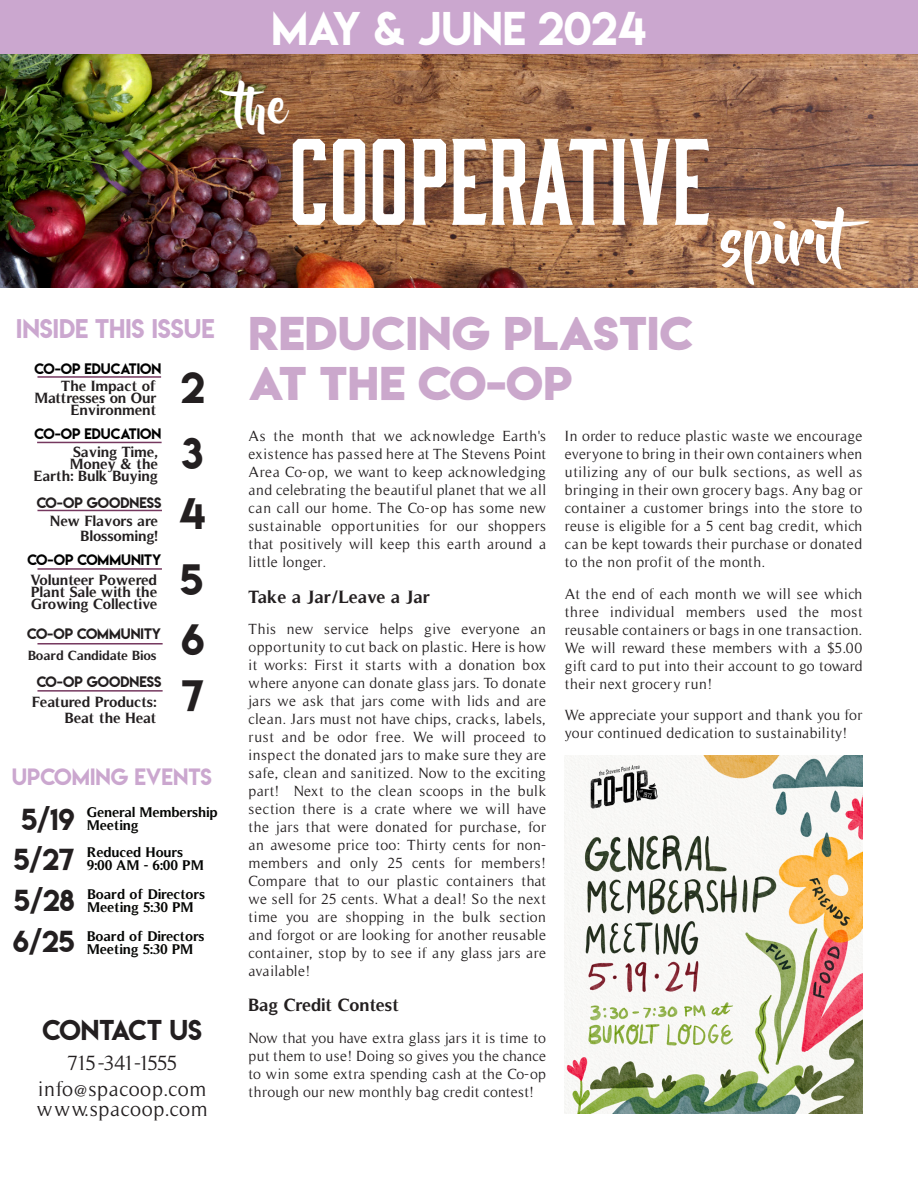
<style>
.page{position:relative;width:918px;height:1188px;background:#fff}
.page>*{position:absolute;margin:0;border:0;box-sizing:border-box;transform-origin:0 0}
.content_body{font:124.5px "Moonshiner";color:#fff}
.content_body-2{font:61.5px "Beyond The Mountains";color:#fff}
.content_body-3{font:48px "Beyond The Mountains";color:#fff}
.t1{font:42px "Lemon Milkbold";letter-spacing:.01em;color:#cba8cc}
.news_title_flash{font:42px "Lemon Milk";color:#fff}
.toc_numbers{font:39px "Lemon Milk";color:#231f20}
.t2{font:27px "Lemon Milk";color:#231f20}
.contact_heading{font:25.5px "Lemon Milk";color:#231f20}
.t3{font:24px "Lemon Milk";color:#cba7cf}
.contact_body{font:21px "Timeless";letter-spacing:.02em;color:#231f20}
.t4{font:21px "Lemon Milk";color:#cba7cf}
.contact_body-2{font:21px "Timeless";letter-spacing:-.085em;color:#231f20}
.t5{font:700 18px "Timeless";color:#231f20}
.t6{font:15px/18px "Timeless";letter-spacing:.025em;color:#231f20;text-align:justify}
.TOC_content{font:700 15px/12px "Timeless";color:#231f20;text-align:right}
.TOC_content-2{font:700 14.25px "Timeless";color:#040503}
.textbox_heading{font:13.5px "Lemon Milk";color:#000}
.textbox_heading-2{font:13.5px "Lemon Milk";color:#231f20}
.TOC_content-3{font:700 13.5px "Timeless";color:#231f20}
</style>
<div class="page">
<div style="left:0;top:0;width:918px;height:81px;background:#cba7cf"></div>
<img style="left:0;top:54px;width:918px;height:233px">
<hr style="left:37px;top:376px;width:124px;height:2px;background:#75385f">
<hr style="left:37px;top:568px;width:125px;height:2px;background:#75385f">
<hr style="left:37px;top:510px;width:125px;height:1px;background:#75385f">
<hr style="left:37px;top:643px;width:126px;height:2px;background:#75385f">
<hr style="left:37px;top:690px;width:126px;height:2px;background:#75385f">
<hr style="left:37px;top:442px;width:125px;height:1px;background:#75385f">
<img style="left:565px;top:755px;width:297px;height:359px">
<p class="news_title_flash" style="left:271px;top:-2px;width:376px">MAY &amp; JUNE 2024</p>
<p class="content_body-3" style="left:232px;top:80px;width:55px">th e</p>
<p class="content_body" style="left:289px;top:112px;width:423px">COOPERATIVE</p>
<p class="content_body-2" style="left:720px;top:207px;width:167px">spirit</p>
<p class="t3" style="left:16px;top:311px;width:200px">INSIDE THIS ISSUE</p>
<p class="textbox_heading" style="left:35px;top:359px;width:128px">CO-OP EDUCATION</p>
<p class="TOC_content" style="left:35px;top:380px;width:124px">The Impact of<br>Mattresses on Our<br>Environment</p>
<p class="toc_numbers" style="left:181px;top:360px;width:25px">2</p>
<p class="t1" style="left:249px;top:303px;width:446px">REDUCING PLASTIC</p>
<p class="t1" style="left:249px;top:354px;width:326px">AT THE CO-OP</p>
<p class="textbox_heading" style="left:35px;top:424px;width:128px">CO-OP EDUCATION</p>
<p class="TOC_content" style="left:34px;top:446px;width:126px">Saving Time,<br>Money &amp; the<br>Earth: Bulk Buying</p>
<p class="TOC_content" style="left:50px;top:514px;width:109px">New Flavors are</p>
<p class="TOC_content" style="left:81px;top:530px;width:79px">Blossoming!</p>
<p class="textbox_heading-2" style="left:37px;top:493px;width:126px">CO-OP GOODNESS</p>
<p class="textbox_heading" style="left:27px;top:550px;width:136px">CO-OP COMMUNITY</p>
<p class="TOC_content" style="left:30px;top:574px;width:129px;text-align:justify">Volunteer Powered Plant Sale with the Growing Collective</p>
<p class="textbox_heading-2" style="left:27px;top:625px;width:136px">CO-OP COMMUNITY</p>
<p class="TOC_content-3" style="left:28px;top:647px;width:130px">Board Candidate Bios</p>
<p class="textbox_heading-2" style="left:37px;top:672px;width:126px">CO-OP GOODNESS</p>
<p class="TOC_content" style="left:32px;top:696px;width:126px">Featured Products:</p>
<p class="TOC_content" style="left:65px;top:711px;width:93px">Beat the Heat</p>
<p class="toc_numbers" style="left:181px;top:426px;width:24px">3</p>
<p class="toc_numbers" style="left:179px;top:486px;width:28px">4</p>
<p class="toc_numbers" style="left:180px;top:552px;width:25px">5</p>
<p class="toc_numbers" style="left:181px;top:612px;width:25px">6</p>
<p class="toc_numbers" style="left:181px;top:668px;width:24px">7</p>
<p class="t4" style="left:12px;top:761px;width:202px">UPCOMING EVENTS</p>
<p class="t2" style="left:21px;top:800px;width:55px">5/19</p>
<p class="t2" style="left:13px;top:840px;width:63px">5/27</p>
<p class="t2" style="left:14px;top:881px;width:62px">5/28</p>
<p class="t2" style="left:13px;top:923px;width:63px">6/25</p>
<p class="TOC_content-2" style="left:87px;top:803px;width:132px">General Membership</p>
<p class="TOC_content-2" style="left:87px;top:817px;width:53px">Meeting</p>
<p class="TOC_content-2" style="left:87px;top:844px;width:98px">Reduced Hours</p>
<p class="TOC_content-2" style="left:87px;top:857px;width:118px">9:00 AM - 6:00 PM</p>
<p class="TOC_content-2" style="left:87px;top:885px;width:119px">Board of Directors</p>
<p class="TOC_content-2" style="left:87px;top:899px;width:108px">Meeting 5:30 PM</p>
<p class="TOC_content-2" style="left:87px;top:928px;width:119px">Board of Directors</p>
<p class="TOC_content-2" style="left:87px;top:941px;width:108px">Meeting 5:30 PM</p>
<p class="contact_heading" style="left:43px;top:1012px;width:161px">CONTACT US</p>
<p class="contact_body-2" style="left:67px;top:1051px;width:112px">715-341-1555</p>
<p class="contact_body" style="left:38px;top:1077px;width:169px">info@spacoop.com</p>
<p class="contact_body" style="left:37px;top:1097px;width:172px">www.spacoop.com</p>
<p class="t6" style="left:249px;top:427px;width:299px">As the month that we acknowledge Earth's existence has passed here at The Stevens Point Area Co-op, we want to keep acknowledging and celebrating the beautiful planet that we all can call our home. The Co-op has some new sustainable opportunities for our shoppers that positively will keep this earth around a little longer.</p>
<p class="t5" style="left:249px;top:586px;width:184px">Take a Jar/Leave a Jar</p>
<p class="t6" style="left:249px;top:620px;width:299px">This new service helps give everyone an opportunity to cut back on plastic. Here is how it works: First it starts with a donation box where anyone can donate glass jars. To donate jars we ask that jars come with lids and are clean. Jars must not have chips, cracks, labels, rust and be odor free. We will proceed to inspect the donated jars to make sure they are safe, clean and sanitized. Now to the exciting part! Next to the clean scoops in the bulk section there is a crate where we will have the jars that were donated for purchase, for an awesome price too: Thirty cents for non&shy;members and only 25 cents for members!<br>Compare that to our plastic containers that we sell for 25 cents. What a deal! So the next time you are shopping in the bulk section and forgot or are looking for another reusable container, stop by to see if any glass jars are available!</p>
<p class="t5" style="left:249px;top:994px;width:152px">Bag Credit Contest</p>
<p class="t6" style="left:249px;top:1029px;width:299px">Now that you have extra glass jars it is time to put them to use! Doing so gives you the chance to win some extra spending cash at the Co-op through our new monthly bag credit contest!</p>
<p class="t6" style="left:565px;top:427px;width:299px">In order to reduce plastic waste we encourage everyone to bring in their own containers when utilizing any of our bulk sections, as well as bringing in their own grocery bags. Any bag or container a customer brings into the store to reuse is eligible for a 5 cent bag credit, which can be kept towards their purchase or donated to the non profit of the month.</p>
<p class="t6" style="left:565px;top:585px;width:299px">At the end of each month we will see which three individual members used the most reusable containers or bags in one transaction.<br>We will reward these members with a $5.00 gift card to put into their account to go toward their next grocery run!</p>
<p class="t6" style="left:565px;top:706px;width:299px">We appreciate your support and thank you for your continued dedication to sustainability!</p>
</div>
